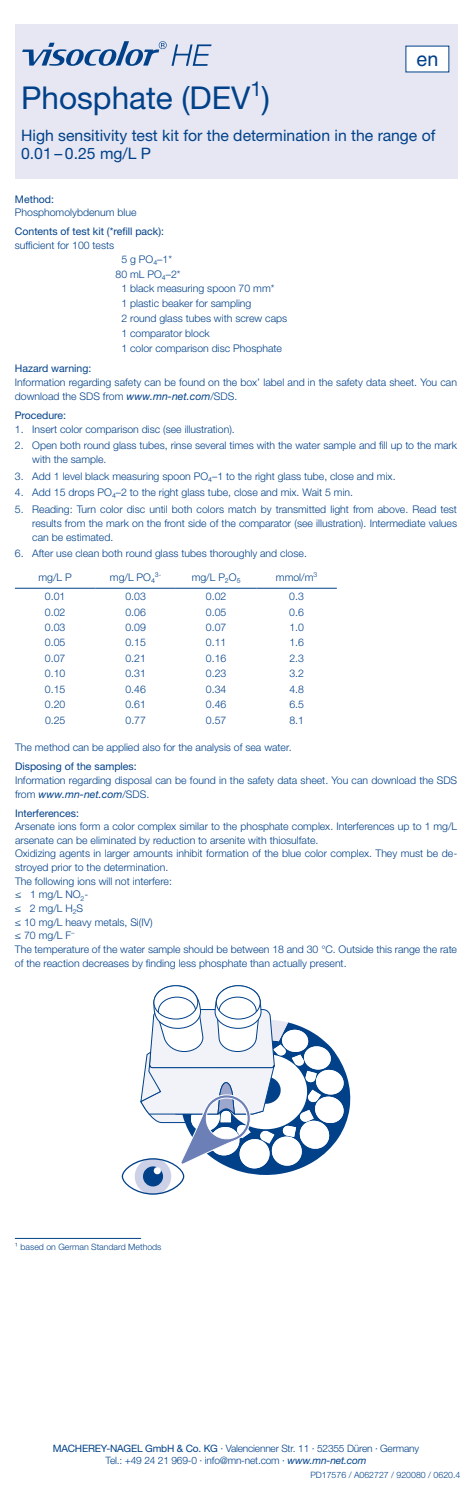
<style>
.page{position:relative;width:472px;height:1489px;background:#fff}
.page>*{position:absolute;margin:0;border:0;box-sizing:border-box;transform-origin:0 0}
.t1{font:31.5px "Helvetica Neue LTW1 G";color:#004189}
.t2{font:19.78px "Helvetica LT Pro";color:#004189}
.t3{font:15.75px/17.5px "Helvetica Neue LTW1 G";color:#004189}
.t4{font:300 10.5px/13.7px "Helvetica Neue LTW1 G";color:#004189}
.t5{font:10.5px "Helvetica Neue LTW1 G";color:#004189}
.t6{font:300 10.15px/12.2px "Helvetica Neue LTW1 G";letter-spacing:-.02em;color:#004189;text-align:center}
.t7{font:300 8.75px "Helvetica Neue LTW1 G";color:#004189}
.s1{font-weight:400;font-style:italic}
.s2{font-weight:400}
</style>
<div class="page">
<div style="left:15px;top:25px;width:441px;height:50px;background:#e6e7f3"></div>
<div style="left:15px;top:67px;width:441px;height:51px;background:#e6e7f3"></div>
<div style="left:15px;top:110px;width:441px;height:68px;background:#e6e7f3"></div>
<svg style="left:22px;top:41px;width:189px;height:25px"></svg>
<hr style="left:15px;top:587px;width:80px;height:1px;background:#004189">
<hr style="left:95px;top:587px;width:81px;height:1px;background:#004189">
<hr style="left:176px;top:587px;width:80px;height:1px;background:#004189">
<hr style="left:256px;top:587px;width:80px;height:1px;background:#004189">
<svg style="left:122px;top:985px;width:228px;height:209px"></svg>
<hr style="left:15px;top:1237px;width:126px;height:1px;background:#004189">
<div style="left:405px;top:46px;width:43px;height:26px;background:#fff"></div>
<h2 class="t2" style="left:416px;top:48px;width:23px">en</h2>
<h1 class="t1" style="left:21px;top:78px;width:250px">Phosphate (DEV<sup>1</sup>)</h1>
<h3 class="t3" style="left:21px;top:127px;width:415px">High sensitivity test kit for the determination in the range of<br>0.01 – 0.25 mg/L P</h3>
<p class="t5" style="left:15px;top:192px;width:41px">Method:</p>
<p class="t4" style="left:15px;top:206px;width:123px">Phosphomolybdenum blue</p>
<p class="t5" style="left:15px;top:225px;width:150px">Contents of test kit (*refill pack):</p>
<p class="t4" style="left:15px;top:238px;width:101px">sufficient for 100 tests</p>
<p class="t4" style="left:121px;top:252px;width:52px">5 g PO₄–1*</p>
<p class="t4" style="left:115px;top:267px;width:66px">80 mL PO₄–2*</p>
<p class="t4" style="left:121px;top:282px;width:154px">1 black measuring spoon 70 mm*</p>
<p class="t4" style="left:121px;top:297px;width:131px">1 plastic beaker for sampling</p>
<p class="t4" style="left:121px;top:311px;width:167px">2 round glass tubes with screw caps</p>
<p class="t4" style="left:121px;top:326px;width:90px">1 comparator block</p>
<p class="t4" style="left:121px;top:341px;width:162px">1 color comparison disc Phosphate</p>
<p class="t5" style="left:15px;top:362px;width:78px">Hazard warning:</p>
<p class="t4" style="left:15px;top:375px;width:443px">Information regarding safety can be found on the box’ label and in the safety data sheet. You can download the SDS from <span class="s1">www.mn-net.com</span>/SDS.</p>
<p class="t5" style="left:15px;top:408px;width:53px">Procedure:</p>
<p class="t4" style="left:15px;top:422px;width:221px">1. Insert color comparison disc (see illustration).</p>
<p class="t4" style="left:32px;top:438px;width:426px;text-indent:-17px">2. Open both round glass tubes, rinse several times with the water sample and fill up to the mark with the sample.</p>
<p class="t4" style="left:15px;top:469px;width:382px">3. Add 1 level black measuring spoon PO₄–1 to the right glass tube, close and mix.</p>
<p class="t4" style="left:15px;top:485px;width:339px">4. Add 15 drops PO₄–2 to the right glass tube, close and mix. Wait 5 min.</p>
<p class="t4" style="left:32px;top:501px;width:426px;text-align:justify;text-indent:-17px">5. Reading: Turn color disc until both colors match by transmitted light from above. Read test results from the mark on the front side of the comparator (see illustration). Intermediate values can be estimated.</p>
<p class="t4" style="left:15px;top:546px;width:293px">6. After use clean both round glass tubes thoroughly and close.</p>
<p class="t4" style="left:38px;top:570px;width:35px">mg/L P</p>
<p class="t4" style="left:110px;top:570px;width:53px">mg/L PO₄³<sup>-</sup></p>
<p class="t4" style="left:191px;top:570px;width:50px">mg/L P₂O₅</p>
<p class="t4" style="left:275px;top:570px;width:43px">mmol/m<sup>3</sup></p>
<p class="t4" style="left:45px;top:589px;width:22px">0.01</p>
<p class="t4" style="left:125px;top:589px;width:22px">0.03</p>
<p class="t4" style="left:206px;top:589px;width:22px">0.02</p>
<p class="t4" style="left:289px;top:589px;width:16px">0.3</p>
<p class="t4" style="left:45px;top:605px;width:22px">0.02</p>
<p class="t4" style="left:125px;top:605px;width:22px">0.06</p>
<p class="t4" style="left:206px;top:605px;width:22px">0.05</p>
<p class="t4" style="left:289px;top:605px;width:16px">0.6</p>
<p class="t4" style="left:45px;top:620px;width:22px">0.03</p>
<p class="t4" style="left:125px;top:620px;width:22px">0.09</p>
<p class="t4" style="left:206px;top:620px;width:22px">0.07</p>
<p class="t4" style="left:289px;top:620px;width:16px">1.0</p>
<p class="t4" style="left:45px;top:636px;width:22px">0.05</p>
<p class="t4" style="left:125px;top:636px;width:22px">0.15</p>
<p class="t4" style="left:206px;top:636px;width:22px">0.11</p>
<p class="t4" style="left:289px;top:636px;width:16px">1.6</p>
<p class="t4" style="left:45px;top:651px;width:22px">0.07</p>
<p class="t4" style="left:125px;top:651px;width:22px">0.21</p>
<p class="t4" style="left:206px;top:651px;width:22px">0.16</p>
<p class="t4" style="left:289px;top:651px;width:16px">2.3</p>
<p class="t4" style="left:45px;top:666px;width:22px">0.10</p>
<p class="t4" style="left:125px;top:666px;width:22px">0.31</p>
<p class="t4" style="left:206px;top:666px;width:22px">0.23</p>
<p class="t4" style="left:289px;top:666px;width:16px">3.2</p>
<p class="t4" style="left:45px;top:682px;width:22px">0.15</p>
<p class="t4" style="left:125px;top:682px;width:22px">0.46</p>
<p class="t4" style="left:206px;top:682px;width:22px">0.34</p>
<p class="t4" style="left:289px;top:682px;width:16px">4.8</p>
<p class="t4" style="left:45px;top:697px;width:22px">0.20</p>
<p class="t4" style="left:125px;top:697px;width:22px">0.61</p>
<p class="t4" style="left:206px;top:697px;width:22px">0.46</p>
<p class="t4" style="left:289px;top:697px;width:16px">6.5</p>
<p class="t4" style="left:45px;top:713px;width:22px">0.25</p>
<p class="t4" style="left:125px;top:713px;width:22px">0.77</p>
<p class="t4" style="left:206px;top:713px;width:22px">0.57</p>
<p class="t4" style="left:289px;top:713px;width:16px">8.1</p>
<p class="t4" style="left:15px;top:740px;width:278px">The method can be applied also for the analysis of sea water.</p>
<p class="t5" style="left:15px;top:760px;width:123px">Disposing of the samples:</p>
<p class="t4" style="left:15px;top:773px;width:443px">Information regarding disposal can be found in the safety data sheet. You can download the SDS from <span class="s1">www.mn-net.com</span>/SDS.</p>
<p class="t5" style="left:15px;top:806px;width:65px">Interferences:</p>
<p class="t4" style="left:15px;top:819px;width:443px">Arsenate ions form a color complex similar to the phosphate complex. Interferences up to 1 mg/L arsenate can be eliminated by reduction to arsenite with thiosulfate.<br>Oxidizing agents in larger amounts inhibit formation of the blue color complex. They must be de&shy;stroyed prior to the determination.<br>The following ions will not interfere:<br>≤ 1 mg/L NO<sub>2</sub>-<br>≤ 2 mg/L H<sub>2</sub>S<br>≤ 10 mg/L heavy metals, Si(IV)<br>≤ 70 mg/L F<sup>–<br></sup>The temperature of the water sample should be between 18 and 30 °C. Outside this range the rate of the reaction decreases by finding less phosphate than actually present.</p>
<p class="t7" style="left:15px;top:1241px;width:148px">¹ based on German Standard Methods</p>
<p class="t6" style="left:53px;top:1441px;width:367px"><span class="s2">MACHEREY-NAGEL GmbH &amp; Co. KG</span> · Valencienner Str. 11 · 52355 Düren · Germany<br>Tel.: +49 24 21 969-0 · info@mn-net.com · <span class="s1">www.mn-net.com</span></p>
<p class="t7" style="left:310px;top:1469px;width:151px">PD17576 / A062727 / 920080 / 0620.4</p>
</div>
